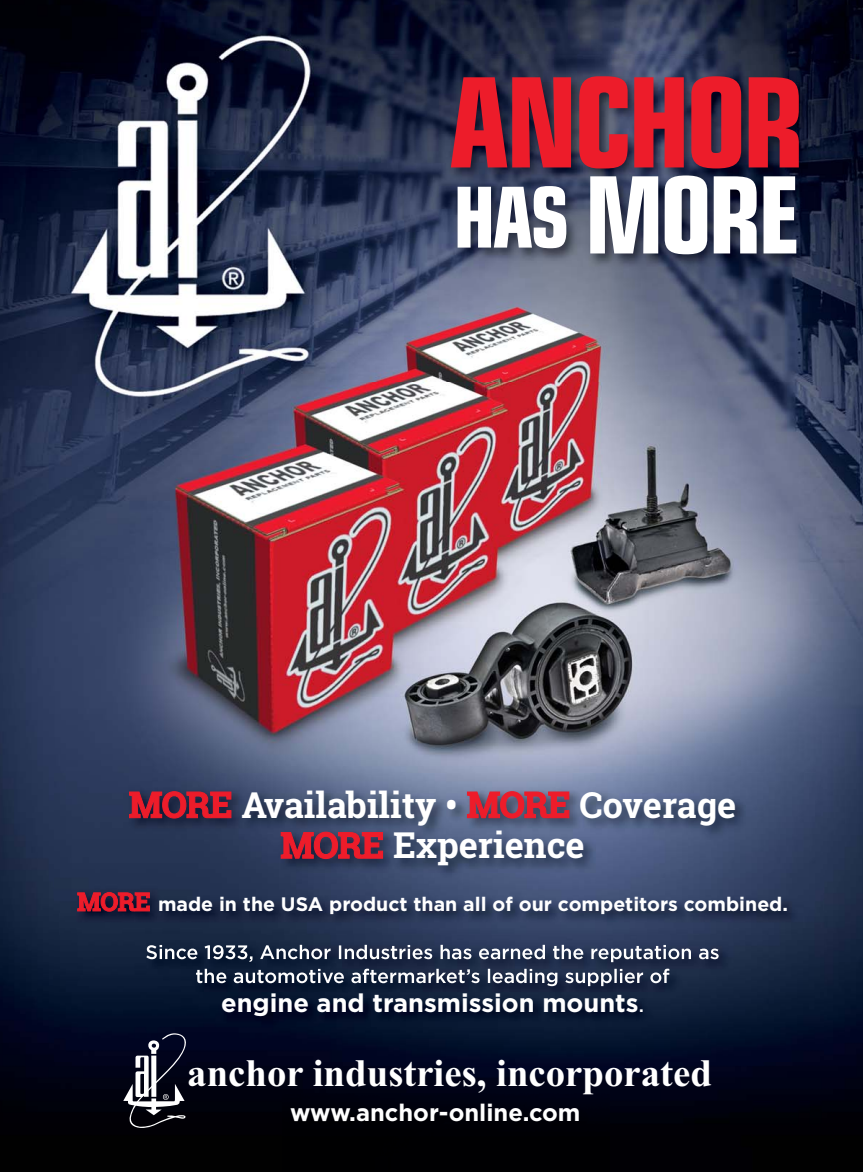
<style>
.page{position:relative;width:863px;height:1172px;background:#fff}
.page>*{position:absolute;margin:0;border:0;box-sizing:border-box;transform-origin:0 0}
.t1{font:700 condensed 124.5px "Eurostile LT Std";letter-spacing:-.035em;color:#ed1c2a;scale:.93 1}
.t2{font:700 condensed 106.5px "Eurostile LT Std";color:#fff;scale:.93 1}
.t3{font:700 38.85px "Times New Roman";color:#fff}
.t4{font:700 36px/40.5px "Roboto Slab";color:#fff;text-align:center}
.t5{font:700 25.5px "Gotham";color:#fff}
.t6{font:700 23.7px "Gotham";color:#fff}
.t7{font:700 19.5px "Gotham";color:#fff}
.s1{font-size:84px}
.s2{color:#ed1c2a}
.s3{font-family:"Roboto Slab";font-size:25.5px;color:#ed1c2a}
.s4{font-weight:500;font-size:19.5px}
</style>
<div class="page">
<img style="left:0;top:0;width:863px;height:1171px">
<img style="left:53px;top:873px;width:771px;height:188px">
<img style="left:55px;top:773px;width:768px;height:139px">
<img style="left:282px;top:1093px;width:327px;height:78px">
<svg style="left:123px;top:1033px;width:64px;height:94px"></svg>
<img style="left:54px;top:935px;width:770px;height:56px">
<img style="left:146px;top:944px;width:195px;height:17px">
<img style="left:196px;top:968px;width:173px;height:15px">
<img style="left:359px;top:54px;width:504px;height:327px">
<h1 class="t1" style="left:449px;top:52px;width:384px">ANCHOR</h1>
<h2 class="t2" style="left:453px;top:154px;width:375px"><span class="s1">HAS</span> MORE</h2>
<h3 class="t4" style="left:129px;top:785px;width:609px"><span class="s2">MORE</span> Availability • <span class="s2">MORE</span> Coverage<br><span class="s2">MORE</span> Experience</h3>
<p class="t7" style="left:77px;top:896px;width:713px"><span class="s3">MORE</span> made in the USA product than all of our competitors combined.</p>
<h3 class="t5" style="left:221px;top:993px;width:424px">engine and transmission mounts<span class="s4">.</span></h3>
<h3 class="t3" style="left:187px;top:1050px;width:526px">anchor industries, incorporated</h3>
<p class="t6" style="left:290px;top:1103px;width:292px">www.anchor-online.com</p>
</div>
